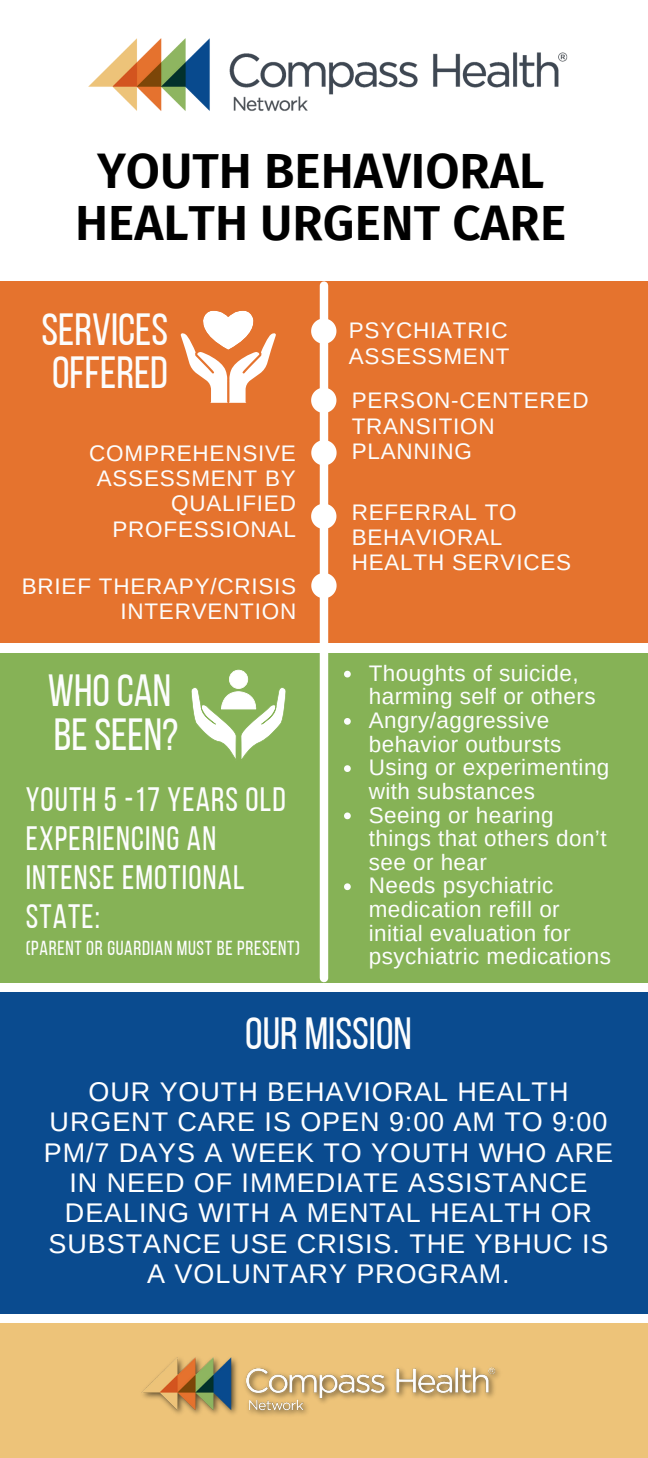
<style>
.page{position:relative;width:648px;height:1458px;background:#fff}
.page>*{position:absolute;margin:0;border:0;box-sizing:border-box;transform-origin:0 0}
.t1{font:600 49.5px/52.2px "Fira Sans";color:#000;text-align:center}
.t2{font:45px/43.9px "Bebas Neue";color:#fcfdfd}
.t3{font:33.75px/38.7px "Bebas Neue";letter-spacing:.035em;color:#fcfdfd}
.t4{font:27px/30.4px "Arimo";letter-spacing:.035em;color:#fff;text-align:center}
.t5{font:22.5px/23.6px "Arimo";letter-spacing:.02em;color:#fcfdfd}
.t6{font:20.25px "Bebas Neue";letter-spacing:.035em;color:#fcfdfd}
</style>
<div class="page">
<div style="left:0;top:281px;width:648px;height:362px;background:#e5732e"></div>
<div style="left:0;top:653px;width:648px;height:329px;background:#86b256"></div>
<div style="left:0;top:992px;width:648px;height:322px;background:#0a4b8f"></div>
<div style="left:0;top:1324px;width:648px;height:134px;background:#edc379"></div>
<div style="left:320px;top:286px;width:8px;height:692px;background:#fff"></div>
<svg style="left:180px;top:310px;width:96px;height:92px"></svg>
<svg style="left:191px;top:670px;width:95px;height:89px"></svg>
<svg style="left:311px;top:318px;width:25px;height:26px"></svg>
<svg style="left:311px;top:440px;width:26px;height:25px"></svg>
<svg style="left:311px;top:573px;width:26px;height:25px"></svg>
<img style="left:141px;top:1357px;width:359px;height:58px">
<img style="left:88px;top:38px;width:480px;height:73px">
<svg style="left:344px;top:671px;width:7px;height:6px"></svg>
<svg style="left:344px;top:718px;width:7px;height:7px"></svg>
<svg style="left:344px;top:765px;width:7px;height:7px"></svg>
<svg style="left:344px;top:812px;width:7px;height:7px"></svg>
<svg style="left:344px;top:883px;width:7px;height:7px"></svg>
<svg style="left:311px;top:504px;width:25px;height:25px"></svg>
<svg style="left:311px;top:388px;width:25px;height:25px"></svg>
<h1 class="t1" style="left:75px;top:141px;width:493px">YOUTH BEHAVIORAL<br>HEALTH URGENT CARE</h1>
<h2 class="t2" style="left:42px;top:307px;width:128px">SERVICES<br>OFFERED</h2>
<p class="t5" style="left:89px;top:441px;width:208px;line-height:25.2px;text-align:right">COMPREHENSIVE<br>ASSESSMENT BY<br>QUALIFIED<br>PROFESSIONAL</p>
<p class="t5" style="left:22px;top:573px;width:276px;line-height:25.2px;text-align:right">BRIEF THERAPY/CRISIS<br>INTERVENTION</p>
<h2 class="t2" style="left:48px;top:668px;width:132px">WHO CAN<br>BE SEEN?</h2>
<h3 class="t3" style="left:26px;top:780px;width:262px">YOUTH 5 -17 YEARS OLD<br>EXPERIENCING AN<br>INTENSE EMOTIONAL<br>STATE:</h3>
<p class="t6" style="left:26px;top:937px;width:276px">(PARENT OR GUARDIAN MUST BE PRESENT)</p>
<p class="t5" style="left:349px;top:318px;width:162px;line-height:25.2px">PSYCHIATRIC<br>ASSESSMENT</p>
<p class="t5" style="left:352px;top:388px;width:238px;line-height:25.2px">PERSON-CENTERED<br>TRANSITION<br>PLANNING</p>
<p class="t5" style="left:352px;top:500px;width:221px;line-height:25.2px">REFERRAL TO<br>BEHAVIORAL<br>HEALTH SERVICES</p>
<p class="t5" style="left:369px;top:661px;width:244px">Thoughts of suicide, harming self or others<br>Angry/aggressive behavior outbursts<br>Using or experimenting with substances<br>Seeing or hearing things that others don’t see or hear<br>Needs psychiatric medication refill or initial evaluation for psychiatric medications</p>
<h2 class="t2" style="left:245px;top:1011px;width:168px">OUR MISSION</h2>
<p class="t4" style="left:44px;top:1077px;width:571px">OUR YOUTH BEHAVIORAL HEALTH<br>URGENT CARE IS OPEN 9:00 AM TO 9:00<br>PM/7 DAYS A WEEK TO YOUTH WHO ARE<br>IN NEED OF IMMEDIATE ASSISTANCE<br>DEALING WITH A MENTAL HEALTH OR<br>SUBSTANCE USE CRISIS. THE YBHUC IS<br>A VOLUNTARY PROGRAM.</p>
</div>
